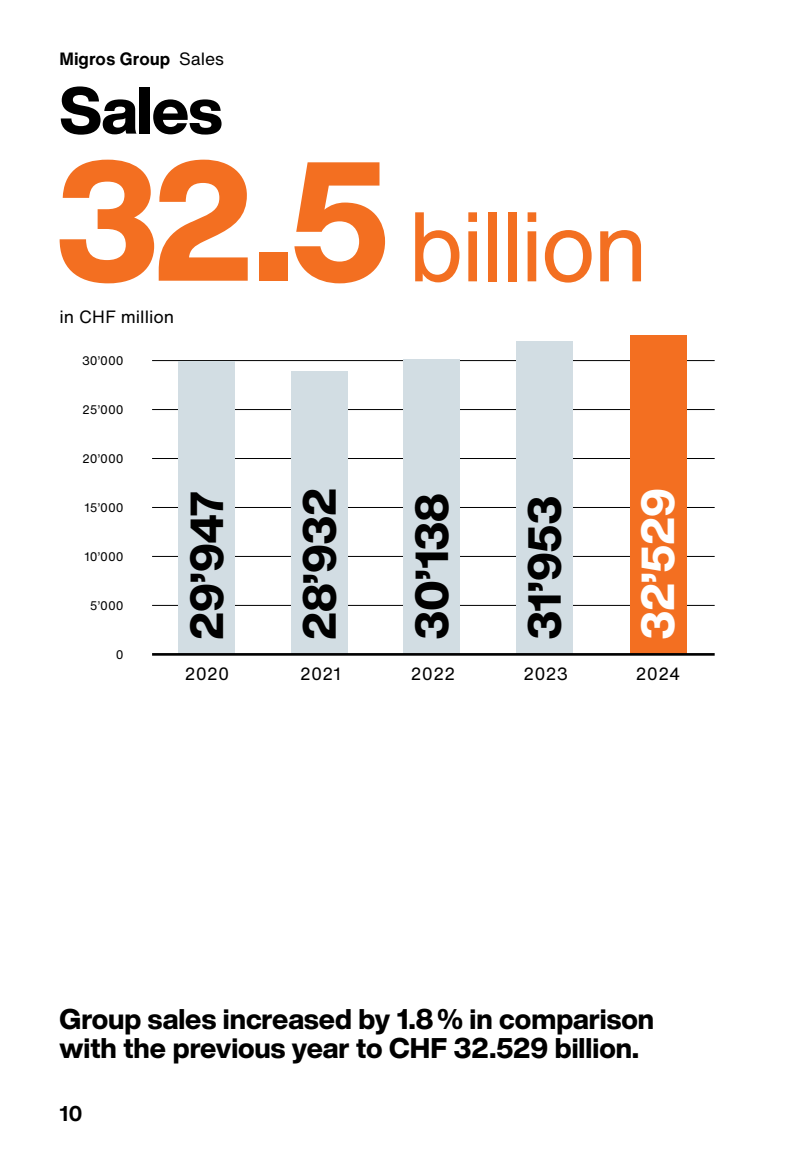
<style>
.page{position:relative;width:794px;height:1166px;background:#fff}
.page>*{position:absolute;margin:0;border:0;box-sizing:border-box;transform-origin:0 0}
.t1{font:96.95px "Helvetica Now Text";letter-spacing:-.04em;color:#f36f21}
.t2{font:800 64.75px "Helvetica Now Display";letter-spacing:-.015em;color:#000}
.t3{font:800 45.5px "Helvetica Now Display";letter-spacing:-.01em;color:#000}
.t4{font:800 45.5px "Helvetica Now Display";color:#fff}
.t5{font:800 28px/28.9px "Helvetica Now Display";color:#000}
.t6{font:700 21px "Helvetica Now Text";color:#000}
.t7{font:17.5px "Helvetica Now Text";color:#000}
.t8{font:700 17.5px "Helvetica Now Text";color:#000}
.t9{font:12.25px "Helvetica Now Text";color:#000}
.s1{font-weight:400}
.s2{font-family:"Helvetica Now Display";font-weight:800;font-size:166.25px}
</style>
<div class="page">
<hr style="left:152px;top:409px;width:562px;height:1px;background:#000">
<hr style="left:152px;top:458px;width:562px;height:1px;background:#000">
<hr style="left:152px;top:507px;width:562px;height:1px;background:#000">
<hr style="left:152px;top:556px;width:562px;height:1px;background:#000">
<hr style="left:152px;top:605px;width:562px;height:1px;background:#000">
<hr style="left:152px;top:360px;width:562px;height:1px;background:#000">
<div style="left:630px;top:335px;width:56px;height:319px;background:#f36f21"></div>
<div style="left:403px;top:359px;width:57px;height:295px;background:#d2dde3"></div>
<div style="left:516px;top:341px;width:57px;height:313px;background:#d2dde3"></div>
<div style="left:179px;top:361px;width:56px;height:293px;background:#d2dde3"></div>
<div style="left:291px;top:371px;width:57px;height:283px;background:#d2dde3"></div>
<hr style="left:152px;top:653px;width:562px;height:3px;background:#000">
<p class="t8" style="left:60px;top:47px;width:166px">Migros Group <span class="s1">Sales</span></p>
<h2 class="t2" style="left:60px;top:67px;width:164px">Sales</h2>
<h1 class="t1" style="left:54px;top:181px;width:596px"><span class="s2">32.5</span> billion</h1>
<p class="t7" style="left:60px;top:305px;width:116px">in CHF million</p>
<p class="t9" style="left:82px;top:352px;width:43px">30’000</p>
<p class="t9" style="left:82px;top:401px;width:43px">25’000</p>
<p class="t9" style="left:82px;top:450px;width:43px">20’000</p>
<p class="t9" style="left:84px;top:499px;width:41px">15’000</p>
<p class="t9" style="left:84px;top:548px;width:41px">10’000</p>
<p class="t9" style="left:90px;top:597px;width:35px">5’000</p>
<p class="t9" style="left:116px;top:646px;width:9px">0</p>
<h3 class="t3" style="left:176px;top:640px;width:150px;rotate:-90deg">29’947</h3>
<h3 class="t3" style="left:288px;top:640px;width:154px;rotate:-90deg">28’932</h3>
<h3 class="t3" style="left:401px;top:640px;width:149px;rotate:-90deg">30’138</h3>
<h3 class="t3" style="left:513px;top:640px;width:146px;rotate:-90deg">31’953</h3>
<h3 class="t4" style="left:627px;top:640px;width:153px;rotate:-90deg">32’529</h3>
<p class="t7" style="left:184px;top:662px;width:46px">2020</p>
<p class="t7" style="left:300px;top:662px;width:43px">2021</p>
<p class="t7" style="left:411px;top:662px;width:46px">2022</p>
<p class="t7" style="left:523px;top:662px;width:46px">2023</p>
<p class="t7" style="left:635px;top:662px;width:46px">2024</p>
<p class="t5" style="left:60px;top:1004px;width:596px">Group sales increased by 1.8 % in comparison with the previous year to CHF 32.529 billion.</p>
<p class="t6" style="left:60px;top:1099px;width:24px">10</p>
</div>
